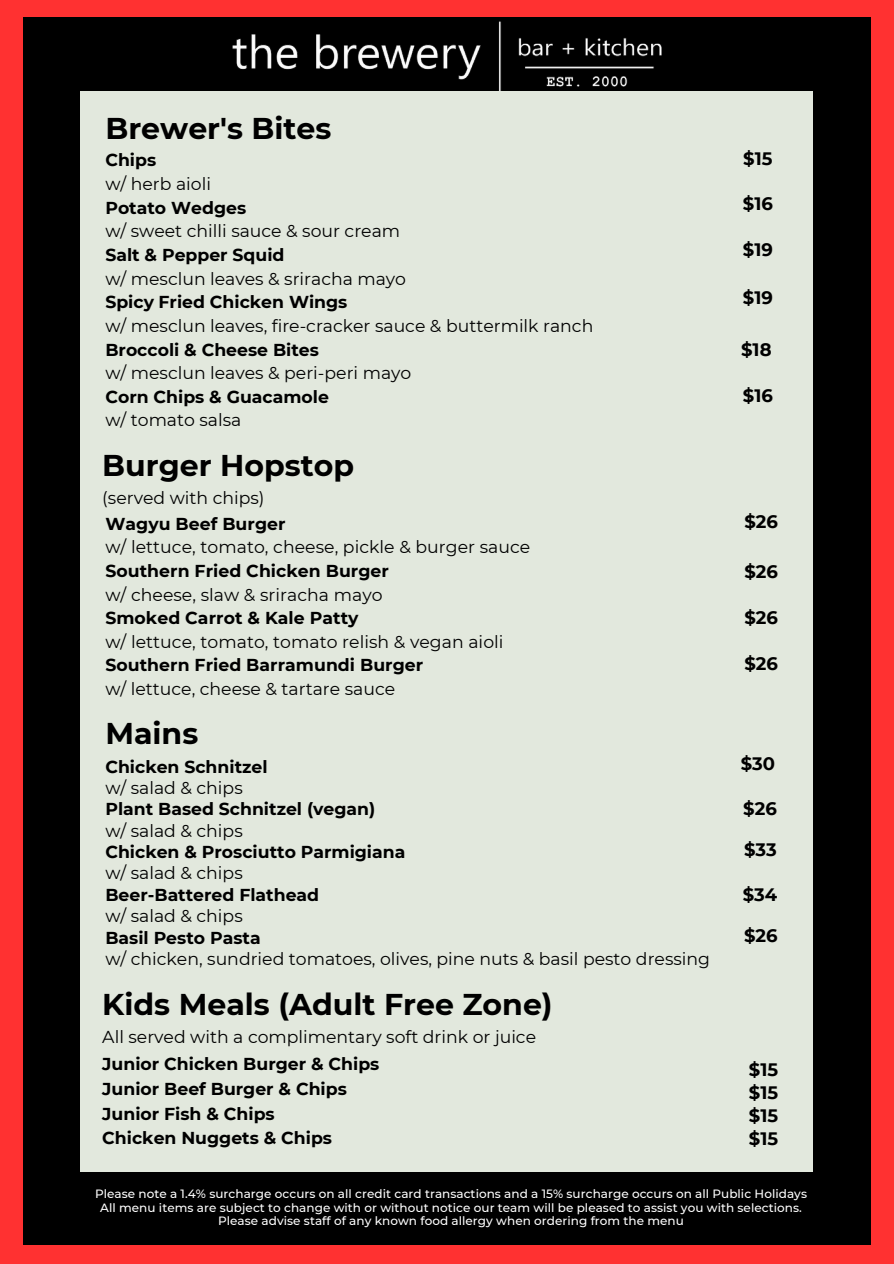
<style>
.page{position:relative;width:894px;height:1264px;background:#fff}
.page>*{position:absolute;margin:0;border:0;box-sizing:border-box;transform-origin:0 0}
.t1{font:700 30px "Montserrat";color:#000}
.t2{font:700 18px "Montserrat";color:#000}
.t3{font:17.25px/23.7px "Montserrat";color:#000}
.t4{font:700 17.25px/24.8px "Montserrat";color:#000}
.t5{font:500 12px/13.5px "Montserrat";letter-spacing:.005em;color:#fff;text-align:center}
.s1{font-weight:700}
</style>
<div class="page">
<div style="left:0;top:0;width:893px;height:1263px;background:#ff3131"></div>
<div style="left:23px;top:17px;width:847px;height:1227px;background:#000"></div>
<img style="left:232px;top:21px;width:430px;height:70px">
<div style="left:81px;top:91px;width:731px;height:1080px;background:#e2e8dd"></div>
<h1 class="t1" style="left:105px;top:109px;width:227px">Brewer's Bites</h1>
<h2 class="t3" style="left:105px;top:148px;width:489px"><span class="s1">Chips<br></span>w/ herb aioli<br><span class="s1">Potato Wedges<br></span>w/ sweet chilli sauce &amp; sour cream<br><span class="s1">Salt &amp; Pepper Squid<br></span>w/ mesclun leaves &amp; sriracha mayo<br><span class="s1">Spicy Fried Chicken Wings<br></span>w/ mesclun leaves, fire-cracker sauce &amp; buttermilk ranch<br><span class="s1">Broccoli &amp; Cheese Bites<br></span>w/ mesclun leaves &amp; peri-peri mayo<br><span class="s1">Corn Chips &amp; Guacamole<br></span>w/ tomato salsa</h2>
<h2 class="t1" style="left:102px;top:447px;width:253px">Burger Hopstop</h2>
<h2 class="t3" style="left:102px;top:486px;width:164px">(served with chips)</h2>
<h2 class="t3" style="left:105px;top:511px;width:426px"><span class="s1">Wagyu Beef Burger<br></span>w/ lettuce, tomato, cheese, pickle &amp; burger sauce <span class="s1">Southern Fried Chicken Burger<br></span>w/ cheese, slaw &amp; sriracha mayo<br><span class="s1">Smoked Carrot &amp; Kale Patty<br></span>w/ lettuce, tomato, tomato relish &amp; vegan aioli <span class="s1">Southern Fried Barramundi Burger<br></span>w/ lettuce, cheese &amp; tartare sauce</h2>
<h2 class="t2" style="left:743px;top:148px;width:31px">$15</h2>
<h2 class="t2" style="left:742px;top:193px;width:32px">$16</h2>
<h2 class="t2" style="left:742px;top:239px;width:32px">$19</h2>
<h3 class="t2" style="left:742px;top:287px;width:32px">$19</h3>
<h2 class="t2" style="left:741px;top:338px;width:32px">$18</h2>
<h2 class="t2" style="left:742px;top:385px;width:32px">$16</h2>
<h2 class="t2" style="left:744px;top:511px;width:35px">$26</h2>
<h2 class="t2" style="left:744px;top:560px;width:35px">$26</h2>
<h2 class="t2" style="left:744px;top:606px;width:35px">$26</h2>
<h3 class="t2" style="left:744px;top:652px;width:35px">$26</h3>
<h3 class="t1" style="left:105px;top:715px;width:94px">Mains</h3>
<h2 class="t3" style="left:105px;top:755px;width:606px;line-height:21.5px"><span class="s1">Chicken Schnitzel<br></span>w/ salad &amp; chips<br><span class="s1">Plant Based Schnitzel (vegan)<br></span>w/ salad &amp; chips<br><span class="s1">Chicken &amp; Prosciutto Parmigiana<br></span>w/ salad &amp; chips<br><span class="s1">Beer-Battered Flathead<br></span>w/ salad &amp; chips<br><span class="s1">Basil Pesto Pasta<br></span>w/ chicken, sundried tomatoes, olives, pine nuts &amp; basil pesto dressing</h2>
<h2 class="t2" style="left:740px;top:753px;width:36px">$30</h2>
<h2 class="t2" style="left:743px;top:797px;width:35px">$26</h2>
<h2 class="t2" style="left:743px;top:838px;width:34px">$33</h2>
<h2 class="t2" style="left:742px;top:883px;width:36px">$34</h2>
<p class="t2" style="left:743px;top:924px;width:35px">$26</p>
<h3 class="t1" style="left:102px;top:986px;width:452px">Kids Meals (Adult Free Zone)</h3>
<h3 class="t3" style="left:102px;top:1025px;width:435px">All served with a complimentary soft drink or juice</h3>
<h2 class="t4" style="left:102px;top:1051px;width:278px">Junior Chicken Burger &amp; Chips<br>Junior Beef Burger &amp; Chips<br>Junior Fish &amp; Chips<br>Chicken Nuggets &amp; Chips</h2>
<h2 class="t2" style="left:748px;top:1058px;width:31px">$15</h2>
<h2 class="t2" style="left:748px;top:1081px;width:31px">$15</h2>
<h2 class="t2" style="left:748px;top:1104px;width:31px">$15</h2>
<h3 class="t2" style="left:748px;top:1127px;width:31px">$15</h3>
<h1 class="t5" style="left:95px;top:1186px;width:713px">Please note a 1.4% surcharge occurs on all credit card transactions and a 15% surcharge occurs on all Public Holidays<br>All menu items are subject to change with or without notice our team will be pleased to assist you with selections.<br>Please advise staff of any known food allergy when ordering from the menu</h1>
</div>
